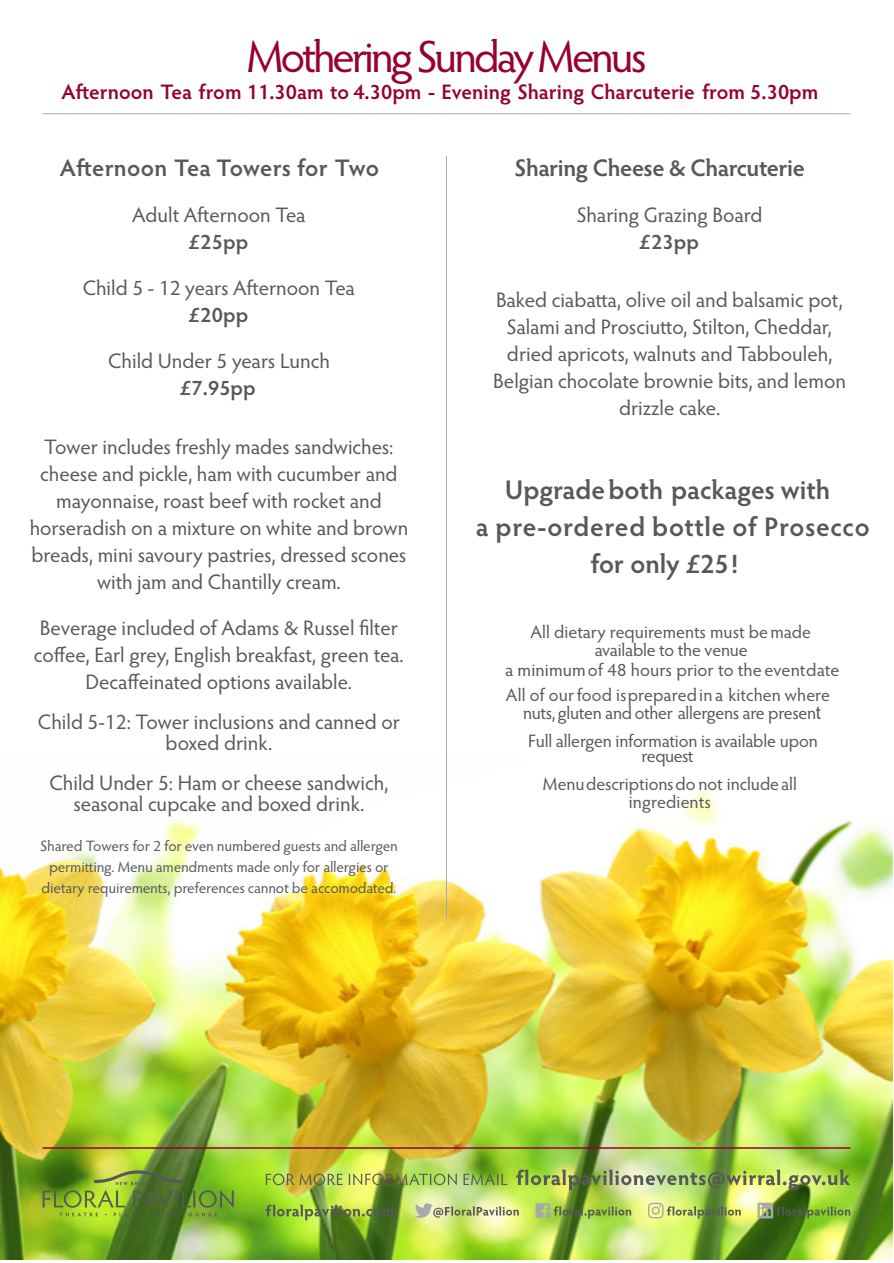
<style>
.page{position:relative;width:894px;height:1263px;background:#fff}
.page>*{position:absolute;margin:0;border:0;box-sizing:border-box;transform-origin:0 0}
.t1{font:45px "Hypatia Sans Pro";letter-spacing:-.065em;color:#960131}
.t2{font:600 27px "Hypatia Sans Pro";letter-spacing:.005em;color:#57585a}
.t3{font:600 24px "Hypatia Sans Pro";letter-spacing:-.015em;color:#57585a}
.t4{font:600 24px "Hypatia Sans Pro";letter-spacing:.005em;color:#57585a}
.t5{font:21px/27px "Hypatia Sans Pro";color:#57585a;text-align:center}
.t6{font:600 21px "Hypatia Sans Pro";color:#960131}
.t7{font:600 21px "Hypatia Sans Pro";letter-spacing:.01em;color:#57585a}
.t8{font:18px/17.9px "Hypatia Sans Pro";letter-spacing:-.005em;color:#57585a;text-align:center}
.t9{font:15px/21px "Hypatia Sans Pro";letter-spacing:-.01em;color:#57585a;text-align:center}
.s1{font-family:"Arial"}
</style>
<div class="page">
<img style="left:0;top:790px;width:893px;height:470px">
<hr style="left:43px;top:1147px;width:807px;height:2px;background:#960131">
<svg style="left:648px;top:1203px;width:93px;height:16px"></svg>
<svg style="left:415px;top:1203px;width:104px;height:15px;background:#c3ca94"></svg>
<svg style="left:536px;top:1203px;width:95px;height:16px;background:#8dac4d"></svg>
<svg style="left:758px;top:1203px;width:92px;height:16px"></svg>
<svg style="left:266px;top:1205px;width:128px;height:15px;background:#7f9f3c"></svg>
<img style="left:266px;top:1170px;width:584px;height:21px">
<svg style="left:43px;top:1170px;width:191px;height:46px;background:#71982d"></svg>
<hr style="left:43px;top:113px;width:807px;height:1px;background:#a8a9ad">
<hr style="left:446px;top:156px;width:1px;height:763px;background:#a8a9ad">
<h1 class="t1" style="left:247px;top:39px;width:402px">Mothering Sunday Menus</h1>
<p class="t6" style="left:61px;top:84px;width:759px">Afternoon Tea from 11.30am to 4.30pm - Evening Sharing Charcuterie from 5.30pm</p>
<p class="t4" style="left:60px;top:158px;width:321px">Afternoon Tea Towers for Two</p>
<p class="t5" style="left:132px;top:204px;width:175px">Adult Afternoon Tea</p>
<p class="t7" style="left:189px;top:234px;width:61px">£25pp</p>
<p class="t5" style="left:83px;top:277px;width:274px">Child 5 - 12 years Afternoon Tea</p>
<p class="t7" style="left:189px;top:307px;width:61px">£20pp</p>
<p class="t5" style="left:108px;top:350px;width:223px">Child Under 5 years Lunch</p>
<p class="t7" style="left:180px;top:380px;width:77px">£7.95pp</p>
<p class="t5" style="left:30px;top:435px;width:380px">Tower includes freshly mades sandwiches: cheese and pickle, ham with cucumber and mayonnaise, roast beef with rocket and horseradish on a mixture on white and brown breads, mini savoury pastries, dressed scones with jam and Chantilly cream.</p>
<p class="t5" style="left:34px;top:616px;width:372px">Beverage included of Adams &amp; Russel filter coffee, Earl grey, English breakfast, green tea.<br>Decaffeinated options available.</p>
<p class="t5" style="left:38px;top:713px;width:364px;line-height:21px">Child 5-12: Tower inclusions and canned or boxed drink.</p>
<p class="t5" style="left:50px;top:775px;width:340px;line-height:21px">Child Under 5: Ham or cheese sandwich, seasonal cupcake and boxed drink.</p>
<p class="t9" style="left:40px;top:837px;width:359px">Shared Towers for 2 for even numbered guests and allergen permitting. Menu amendments made only for allergies or dietary requirements, preferences cannot be accomodated.</p>
<p class="t3" style="left:515px;top:158px;width:292px">Sharing Cheese &amp; Charcuterie</p>
<p class="t5" style="left:577px;top:204px;width:187px">Sharing Grazing Board</p>
<p class="t7" style="left:640px;top:234px;width:61px">£23pp</p>
<p class="t5" style="left:493px;top:289px;width:354px">Baked ciabatta, olive oil and balsamic pot, Salami and Prosciutto, Stilton, Cheddar, dried apricots, walnuts and Tabbouleh, Belgian chocolate brownie bits, and lemon drizzle cake.</p>
<p class="t2" style="left:505px;top:479px;width:327px">Upgrade both packages with</p>
<p class="t2" style="left:476px;top:516px;width:395px">a pre-ordered bottle of Prosecco</p>
<p class="t2" style="left:590px;top:553px;width:150px">for only £25!</p>
<p class="t8" style="left:530px;top:625px;width:282px">All dietary requirements must be made available to the venue</p>
<p class="t8" style="left:505px;top:660px;width:336px;line-height:24.8px;text-align:left">a minimum of 48 hours prior to the event date<br>All of our food is prepared in a kitchen where</p>
<p class="t8" style="left:523px;top:700px;width:299px;line-height:28.5px;text-align:left">nuts, gluten and other allergens are presen<span class="s1">t<br></span>Full allergen information is available upon</p>
<p class="t8" style="left:543px;top:744px;width:256px;line-height:27.8px">request<br>Menu descriptions do not include all</p>
<p class="t8" style="left:629px;top:795px;width:84px">ingredients</p>
</div>
